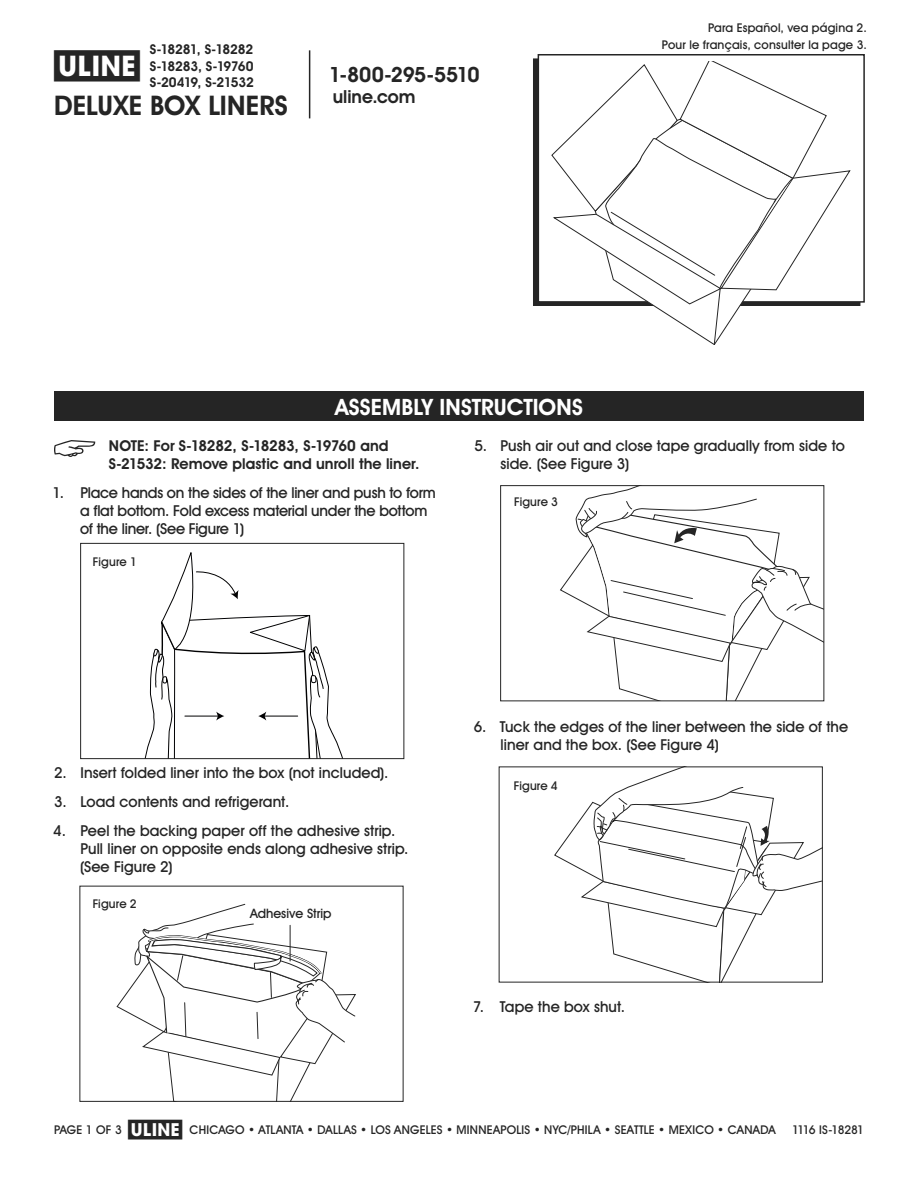
<style>
.page{position:relative;width:918px;height:1188px;background:#fff}
.page>*{position:absolute;margin:0;border:0;box-sizing:border-box;transform-origin:0 0}
.t1{font:700 28.5px "Uline Two Knine";color:#252525}
.t2{font:700 27px "Uline Two Knine";color:#252525}
.t3{font:700 22.5px "Uline Two Knine";letter-spacing:.005em;color:#fff}
.t4{font:700 21px "Uline Two Knine";letter-spacing:-.02em;color:#252525}
.t5{font:700 18px "Uline Two Knine";color:#252525}
.t6{font:15px/18px "Uline Two Knine";letter-spacing:.005em;color:#252525}
.t7{font:15px/18px "Uline Two Knine";letter-spacing:-.015em;color:#252525}
.t8{font:700 15px/18px "Uline Two Knine";color:#252525}
.t9{font:700 13.5px/16.5px "Uline Two Knine";letter-spacing:-.015em;color:#252525;text-align:justify}
.t10{font:12.9px "Uline Two Knine";color:#252525}
.t11{font:12px/16.8px "Uline Two Knine";letter-spacing:.015em;color:#252525;text-align:right}
.t12{font:12px "Uline Two Knine";letter-spacing:-.065em;color:#252525}
.s1{font-size:18px}
</style>
<div class="page">
<hr style="left:309px;top:50px;width:1px;height:68px;background:#252525">
<div style="left:538px;top:54px;width:327px;height:249px;border:2px solid #252525"></div>
<svg style="left:551px;top:61px;width:299px;height:284px"></svg>
<div style="left:54px;top:391px;width:810px;height:30px;background:#252525"></div>
<svg style="left:54px;top:440px;width:41px;height:17px"></svg>
<svg style="left:145px;top:552px;width:198px;height:205px"></svg>
<div style="left:80px;top:543px;width:324px;height:216px;border:1px solid #252525"></div>
<svg style="left:116px;top:904px;width:240px;height:196px"></svg>
<hr style="left:290px;top:925px;width:1px;height:36px;background:#252525">
<div style="left:80px;top:886px;width:324px;height:216px;border:1px solid #252525"></div>
<svg style="left:560px;top:487px;width:262px;height:212px"></svg>
<div style="left:500px;top:485px;width:324px;height:216px;border:1px solid #252525"></div>
<svg style="left:554px;top:768px;width:267px;height:212px"></svg>
<h1 class="t1" style="left:54px;top:49px;width:87px">π</h1>
<p class="t9" style="left:150px;top:41px;width:106px">S-18281, S-18282<br>S-18283, S-19760<br>S-20419, S-21532</p>
<h2 class="t2" style="left:54px;top:89px;width:235px">DELUXE BOX LINERS</h2>
<h3 class="t4" style="left:329px;top:62px;width:152px">1-800-295-5510</h3>
<p class="t5" style="left:333px;top:86px;width:84px">uline.com</p>
<p class="t11" style="left:662px;top:20px;width:206px">Para Español, vea página 2.<br>Pour le français, consulter la page 3.</p>
<h3 class="t3" style="left:335px;top:393px;width:249px">ASSEMBLY INSTRUCTIONS</h3>
<p class="t8" style="left:109px;top:436px;width:312px">NOTE: For S-18282, S-18283, S-19760 and<br>S-21532: Remove plastic and unroll the liner.</p>
<p class="t7" style="left:80px;top:483px;width:357px;text-indent:-27px">1. Place hands on the sides of the liner and push to form a flat bottom. Fold excess material under the bottom of the liner. (See Figure 1)</p>
<p class="t6" style="left:500px;top:436px;width:346px;text-indent:-26px">5. Push air out and close tape gradually from side to side. (See Figure 3)</p>
<p class="t11" style="left:514px;top:493px;width:45px">Figure 3</p>
<p class="t11" style="left:93px;top:553px;width:46px">Figure 1</p>
<p class="t6" style="left:54px;top:764px;width:336px">2. Insert folded liner into the box (not included).</p>
<p class="t6" style="left:54px;top:793px;width:237px">3. Load contents and refrigerant.</p>
<p class="t6" style="left:80px;top:821px;width:330px;text-indent:-27px">4. Peel the backing paper off the adhesive strip.<br>Pull liner on opposite ends along adhesive strip. (See Figure 2)</p>
<p class="t11" style="left:93px;top:895px;width:45px">Figure 2</p>
<p class="t10" style="left:250px;top:906px;width:83px">Adhesive Strip</p>
<p class="t6" style="left:500px;top:717px;width:349px;text-indent:-27px">6. Tuck the edges of the liner between the side of the liner and the box. (See Figure 4)</p>
<p class="t11" style="left:514px;top:777px;width:45px">Figure 4</p>
<p class="t6" style="left:473px;top:998px;width:154px">7. Tape the box shut.</p>
<p class="t11" style="left:128px;top:1121px;width:649px"><span class="s1">π</span> CHICAGO • ATLANTA • DALLAS • LOS ANGELES • MINNEAPOLIS • NYC/PHILA • SEATTLE • MEXICO • CANADA</p>
<p class="t11" style="left:54px;top:1121px;width:69px">PAGE 1 OF 3</p>
<p class="t12" style="left:792px;top:1122px;width:73px">1116 IS-18281</p>
</div>
